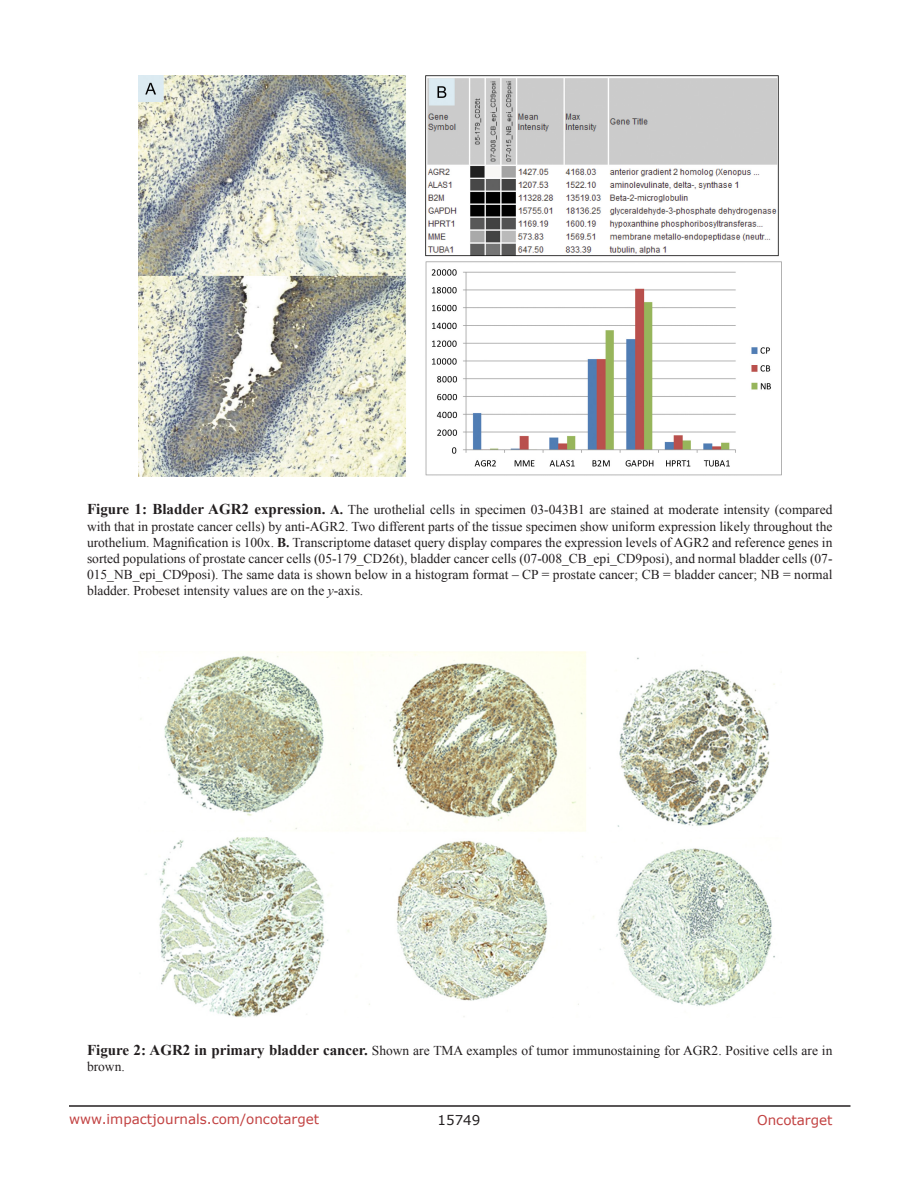
<style>
.page{position:relative;width:918px;height:1188px;background:#fff}
.page>*{position:absolute;margin:0;border:0;box-sizing:border-box;transform-origin:0 0}
.figuretext{font:13.5px/16.2px "Times New Roman";color:#231f20;text-align:justify}
.t1{font:13.5px "Verdana";color:#c24141}
.t2{font:13.5px "Verdana";color:#231f20}
.s1{font-weight:700;font-size:15px}
.s2{font-weight:700}
.s3{font-style:italic}
</style>
<div class="page">
<hr style="left:69px;top:1105px;width:781px;height:2px;background:#231f20">
<img style="left:138px;top:76px;width:643px;height:401px">
<img style="left:140px;top:652px;width:635px;height:365px">
<p class="figuretext" style="left:87px;top:501px;width:747px"><span class="s1">Figure 1: Bladder AGR2 expression.</span> <span class="s2">A.</span> The urothelial cells in specimen 03-043B1 are stained at moderate intensity (compared with that in prostate cancer cells) by anti-AGR2. Two different parts of the tissue specimen show uniform expression likely throughout the urothelium. Magnification is 100x. <span class="s2">B.</span> Transcriptome dataset query display compares the expression levels of AGR2 and reference genes in sorted populations of prostate cancer cells (05-179_CD26t), bladder cancer cells (07-008_CB_epi_CD9posi), and normal bladder cells (07- 015_NB_epi_CD9posi). The same data is shown below in a histogram format – CP = prostate cancer; CB = bladder cancer; NB = normal bladder. Probeset intensity values are on the <span class="s3">y</span>-axis.</p>
<p class="figuretext" style="left:87px;top:1042px;width:747px"><span class="s1">Figure 2: AGR2 in primary bladder cancer.</span> Shown are TMA examples of tumor immunostaining for AGR2. Positive cells are in brown.</p>
<p class="t1" style="left:69px;top:1110px;width:252px">www.impactjournals.com/oncotarget</p>
<p class="t2" style="left:438px;top:1111px;width:44px">15749</p>
<p class="t1" style="left:757px;top:1111px;width:77px">Oncotarget</p>
</div>
